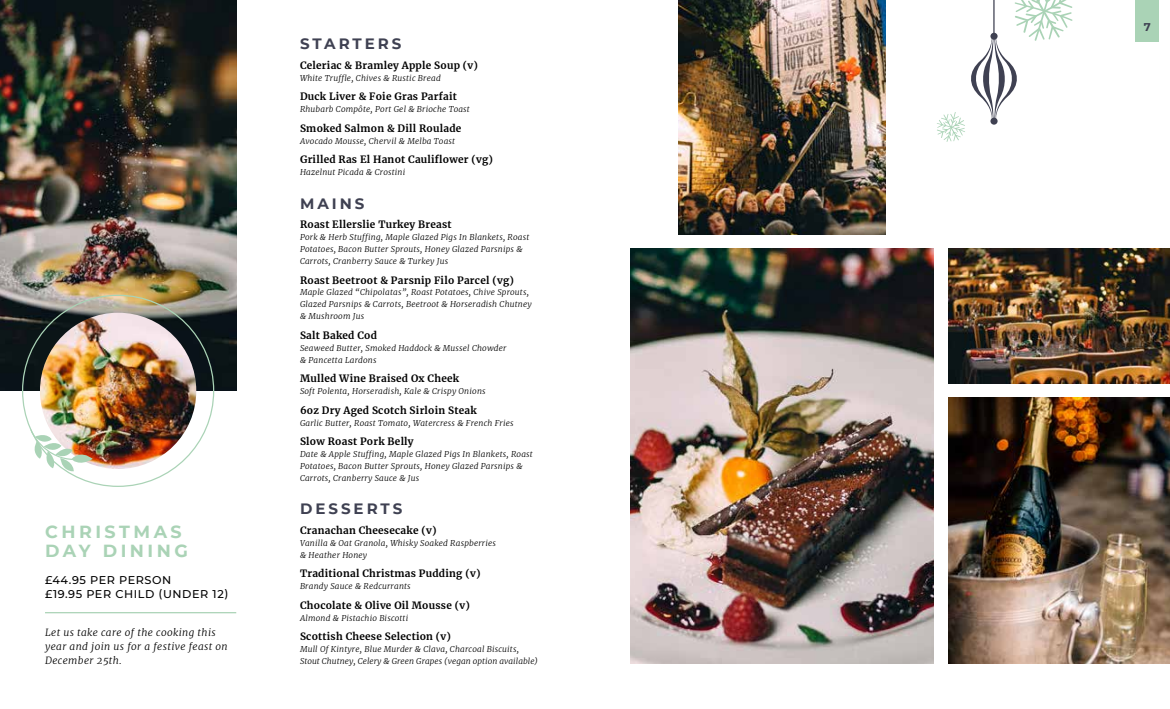
<style>
.page{position:relative;width:1170px;height:709px;background:#fff}
.page>*{position:absolute;margin:0;border:0;box-sizing:border-box;transform-origin:0 0}
.t1{font:700 17.5px/18.8px "Montserrat";letter-spacing:.2em;color:#aad3b6}
.t2{font:700 15px "Montserrat";letter-spacing:.2em;color:#3f4152}
.t3{font:500 11.25px/13.5px "Montserrat";letter-spacing:.05em;color:#000}
.t4{font:700 11.25px "Montserrat";color:#3f4152}
.t5{font:700 10px "Merriweather";letter-spacing:.025em;color:#000}
.t6{font:italic 300 10px/13.8px "Merriweather";letter-spacing:.04em;color:#000}
.t7{font:italic 300 8.12px/11.9px "Merriweather";letter-spacing:.025em;color:#000}
</style>
<div class="page">
<div style="left:1135px;top:0;width:24px;height:41px;background:#aad3b6"></div>
<img style="left:678px;top:0;width:206px;height:234px">
<img style="left:630px;top:248px;width:303px;height:416px">
<img style="left:948px;top:397px;width:221px;height:267px">
<img style="left:948px;top:248px;width:221px;height:135px">
<svg style="left:937px;top:0;width:135px;height:142px"></svg>
<div style="left:990px;top:118px;width:7px;height:7px;background:#3f4152;border-radius:50%"></div>
<div style="left:990px;top:33px;width:7px;height:7px;background:#3f4152;border-radius:50%"></div>
<hr style="left:45px;top:612px;width:191px;height:1px;background:#aad3b6">
<img style="left:0;top:0;width:236px;height:391px">
<img style="left:40px;top:313px;width:156px;height:156px;border-radius:78px">
<img style="left:30px;top:429px;width:63px;height:43px">
<h1 class="t1" style="left:45px;top:521px;width:144px">CHRISTMAS<br>DAY DINING</h1>
<h3 class="t3" style="left:45px;top:573px;width:185px">£44.95 PER PERSON<br>£19.95 PER CHILD (UNDER 12)</h3>
<p class="t6" style="left:45px;top:625px;width:184px">Let us take care of the cooking this year and join us for a festive feast on<br>December 25th.</p>
<h2 class="t2" style="left:300px;top:33px;width:103px">STARTERS</h2>
<p class="t5" style="left:300px;top:58px;width:179px">Celeriac &amp; Bramley Apple Soup (v)</p>
<p class="t7" style="left:300px;top:72px;width:142px">White Truffle, Chives &amp; Rustic Bread</p>
<p class="t5" style="left:300px;top:90px;width:158px">Duck Liver &amp; Foie Gras Parfait</p>
<p class="t7" style="left:300px;top:103px;width:171px">Rhubarb Compôte, Port Gel &amp; Brioche Toast</p>
<p class="t5" style="left:300px;top:121px;width:163px">Smoked Salmon &amp; Dill Roulade</p>
<p class="t7" style="left:300px;top:134px;width:157px">Avocado Mousse, Chervil &amp; Melba Toast</p>
<p class="t5" style="left:300px;top:153px;width:194px">Grilled Ras El Hanot Cauliflower (vg)</p>
<p class="t7" style="left:300px;top:166px;width:107px">Hazelnut Picada &amp; Crostini</p>
<h2 class="t2" style="left:300px;top:192px;width:66px">MAINS</h2>
<p class="t5" style="left:300px;top:218px;width:153px">Roast Ellerslie Turkey Breast</p>
<p class="t7" style="left:300px;top:231px;width:231px">Pork &amp; Herb Stuffing, Maple Glazed Pigs In Blankets, Roast<br>Potatoes, Bacon Butter Sprouts, Honey Glazed Parsnips &amp;<br>Carrots, Cranberry Sauce &amp; Turkey Jus</p>
<p class="t5" style="left:300px;top:273px;width:215px">Roast Beetroot &amp; Parsnip Filo Parcel (vg)</p>
<p class="t7" style="left:300px;top:286px;width:233px">Maple Glazed “Chipolatas”, Roast Potatoes, Chive Sprouts,<br>Glazed Parsnips &amp; Carrots, Beetroot &amp; Horseradish Chutney &amp; Mushroom Jus</p>
<p class="t5" style="left:300px;top:328px;width:79px">Salt Baked Cod</p>
<p class="t7" style="left:300px;top:341px;width:208px">Seaweed Butter, Smoked Haddock &amp; Mussel Chowder &amp; Pancetta Lardons</p>
<p class="t5" style="left:300px;top:371px;width:161px">Mulled Wine Braised Ox Cheek</p>
<p class="t7" style="left:300px;top:385px;width:187px">Soft Polenta, Horseradish, Kale &amp; Crispy Onions</p>
<p class="t5" style="left:300px;top:403px;width:178px">6oz Dry Aged Scotch Sirloin Steak</p>
<p class="t7" style="left:300px;top:416px;width:215px">Garlic Butter, Roast Tomato, Watercress &amp; French Fries</p>
<p class="t5" style="left:300px;top:434px;width:115px">Slow Roast Pork Belly</p>
<p class="t7" style="left:300px;top:448px;width:234px">Date &amp; Apple Stuffing, Maple Glazed Pigs In Blankets, Roast<br>Potatoes, Bacon Butter Sprouts, Honey Glazed Parsnips &amp;<br>Carrots, Cranberry Sauce &amp; Jus</p>
<h2 class="t2" style="left:300px;top:498px;width:104px">DESSERTS</h2>
<p class="t5" style="left:300px;top:523px;width:138px">Cranachan Cheesecake (v)</p>
<p class="t7" style="left:300px;top:536px;width:197px">Vanilla &amp; Oat Granola, Whisky Soaked Raspberries &amp; Heather Honey</p>
<p class="t5" style="left:300px;top:566px;width:182px">Traditional Christmas Pudding (v)</p>
<p class="t7" style="left:300px;top:580px;width:112px">Brandy Sauce &amp; Redcurrants</p>
<p class="t5" style="left:300px;top:598px;width:171px">Chocolate &amp; Olive Oil Mousse (v)</p>
<p class="t7" style="left:300px;top:611px;width:110px">Almond &amp; Pistachio Biscotti</p>
<p class="t5" style="left:300px;top:629px;width:152px">Scottish Cheese Selection (v)</p>
<p class="t7" style="left:300px;top:643px;width:239px">Mull Of Kintyre, Blue Murder &amp; Clava, Charcoal Biscuits,<br>Stout Chutney, Celery &amp; Green Grapes (vegan option available)</p>
<h3 class="t4" style="left:1143px;top:19px;width:8px">7</h3>
</div>
